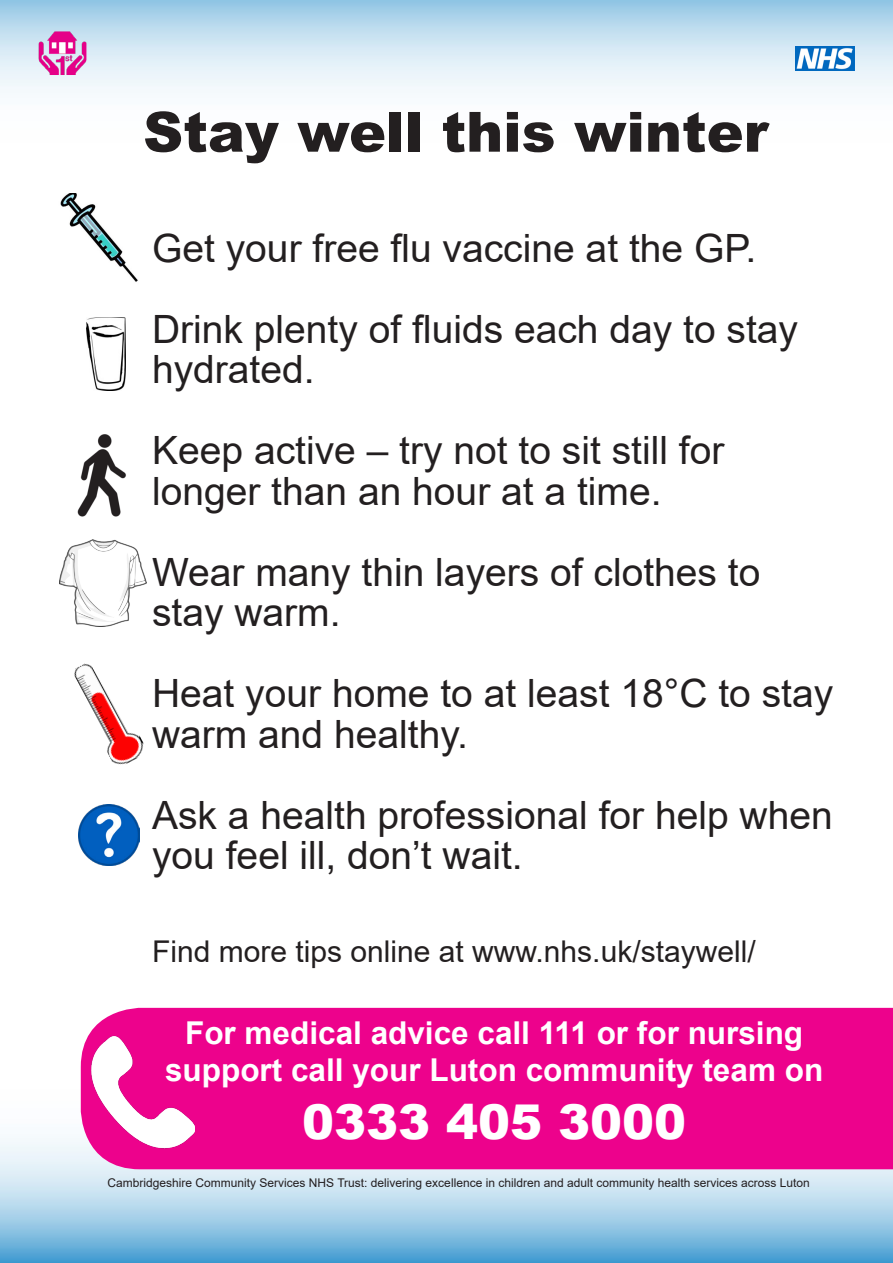
<style>
.page{position:relative;width:893px;height:1263px;background:#fff}
.page>*{position:absolute;margin:0;border:0;box-sizing:border-box;transform-origin:0 0}
.t1{font:900 55.5px "Arial";color:#231f20}
.t2{font:900 48px "Arial";color:#fff}
.t3{font:39px/40.5px "Arial";color:#231f20}
.t4{font:700 31.5px/37.8px "Arial";color:#fff;text-align:center}
.t5{font:30px "Arial";color:#231f20}
.t6{font:12px "Arial";color:#231f20}
</style>
<div class="page">
<img style="left:0;top:0;width:893px;height:1263px">
<img style="left:86px;top:318px;width:39px;height:73px">
<img style="left:59px;top:539px;width:87px;height:88px">
<img style="left:65px;top:657px;width:83px;height:112px">
<img style="left:79px;top:805px;width:61px;height:61px">
<img style="left:54px;top:434px;width:87px;height:87px">
<img style="left:56px;top:193px;width:85px;height:94px">
<img style="left:795px;top:47px;width:59px;height:24px">
<img style="left:38px;top:31px;width:48px;height:44px">
<div style="left:81px;top:1008px;width:812px;height:161px;background:#ed028c"></div>
<img style="left:86px;top:1035px;width:109px;height:113px">
<p class="t1" style="left:143px;top:92px;width:627px">Stay well this winter</p>
<p class="t3" style="left:152px;top:227px;width:606px">Get your free flu vaccine at the GP.</p>
<p class="t3" style="left:152px;top:308px;width:647px">Drink plenty of fluids each day to stay hydrated.</p>
<p class="t3" style="left:152px;top:430px;width:574px">Keep active – try not to sit still for longer than an hour at a time.</p>
<p class="t3" style="left:152px;top:551px;width:610px">Wear many thin layers of clothes to stay warm.</p>
<p class="t3" style="left:152px;top:673px;width:683px">Heat your home to at least 18°C to stay warm and healthy.</p>
<p class="t3" style="left:152px;top:794px;width:682px">Ask a health professional for help when you feel ill, don’t wait.</p>
<p class="t5" style="left:152px;top:931px;width:605px">Find more tips online at www.nhs.uk/staywell/</p>
<p class="t4" style="left:165px;top:1014px;width:660px">For medical advice call 111 or for nursing support call your Luton community team on</p>
<p class="t2" style="left:302px;top:1087px;width:386px">0333 405 3000</p>
<p class="t6" style="left:108px;top:1175px;width:704px">Cambridgeshire Community Services NHS Trust: delivering excellence in children and adult community health services across Luton</p>
</div>
